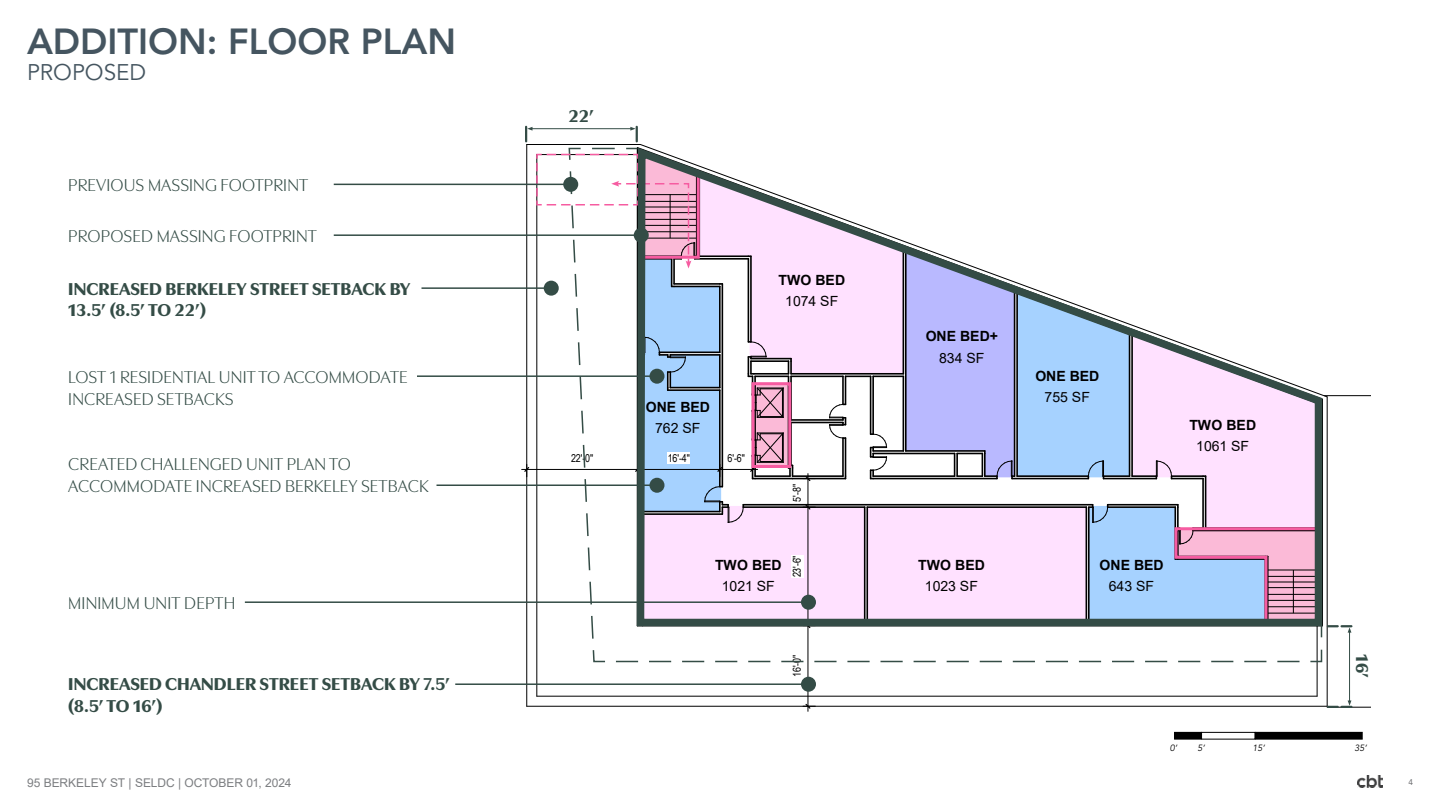
<style>
.page{position:relative;width:1440px;height:810px;background:#fff}
.page>*{position:absolute;margin:0;border:0;box-sizing:border-box;transform-origin:0 0}
.t1{font:800 36px "Avenir LT Std";color:#455560}
.t2{font:22.5px "Avenir LT Std";color:#455560}
.t3{font:18px/21.6px "Utile Display";letter-spacing:.01em;color:#344c46}
.t4{font:900 18px/21.6px "Utile Display";letter-spacing:.005em;color:#344c46}
.t5{font:700 14.02px "Arial";color:#000}
.t6{font:14.02px "Arial";letter-spacing:-.005em;color:#000}
.t7{font:12px "Arial";letter-spacing:-.005em;color:#7c7e81}
.t8{font:10.88px "Arial Narrow";letter-spacing:-.015em;color:#000}
.t9{font:italic 9px "Avenir LT Std";color:#000}
.t10{font:8.25px "Avenir LT Std";color:#6d6e71}
</style>
<div class="page">
<img style="left:1358px;top:776px;width:25px;height:12px">
<hr style="left:527px;top:145px;width:1px;height:561px;background:#000">
<hr style="left:527px;top:706px;width:800px;height:1px;background:#000">
<hr style="left:1327px;top:397px;width:1px;height:309px;background:#000">
<hr style="left:537px;top:155px;width:1px;height:541px;background:#000">
<hr style="left:537px;top:696px;width:780px;height:1px;background:#000">
<hr style="left:1317px;top:626px;width:1px;height:70px;background:#000">
<hr style="left:1327px;top:707px;width:44px;height:1px;background:#000">
<hr style="left:1324px;top:396px;width:47px;height:1px;background:#000">
<hr style="left:522px;top:469px;width:116px;height:1px;background:#000">
<hr style="left:808px;top:626px;width:1px;height:85px;background:#000">
<svg style="left:803px;top:703px;width:12px;height:7px"></svg>
<hr style="left:1349px;top:631px;width:1px;height:71px;background:#344c46">
<svg style="left:1328px;top:700px;width:23px;height:8px"></svg>
<svg style="left:523px;top:127px;width:828px;height:550px"></svg>
<div style="left:1201px;top:732px;width:54px;height:7px;border:1px solid #000"></div>
<div style="left:1175px;top:732px;width:26px;height:7px;background:#000"></div>
<div style="left:1255px;top:732px;width:107px;height:7px;background:#000"></div>
<hr style="left:422px;top:287px;width:129px;height:2px;background:#344c46">
<div style="left:544px;top:281px;width:15px;height:15px;background:#344c46;border-radius:50%"></div>
<hr style="left:455px;top:683px;width:353px;height:2px;background:#344c46">
<div style="left:801px;top:677px;width:15px;height:15px;background:#344c46;border-radius:50%"></div>
<hr style="left:245px;top:601px;width:563px;height:2px;background:#344c46">
<hr style="left:417px;top:375px;width:240px;height:2px;background:#344c46">
<hr style="left:436px;top:484px;width:221px;height:2px;background:#344c46">
<hr style="left:334px;top:184px;width:237px;height:1px;background:#344c46">
<div style="left:563px;top:177px;width:15px;height:15px;background:#344c46;border-radius:50%"></div>
<hr style="left:334px;top:234px;width:307px;height:2px;background:#344c46">
<svg style="left:632px;top:143px;width:694px;height:487px"></svg>
<svg style="left:756px;top:386px;width:31px;height:78px;background:#c693aa"></svg>
<div style="left:752px;top:382px;width:39px;height:86px;border:3px solid #f65ca1"></div>
<h1 class="t1" style="left:27px;top:20px;width:431px">ADDITION: FLOOR PLAN</h1>
<p class="t2" style="left:27px;top:59px;width:121px">PROPOSED</p>
<p class="t3" style="left:68px;top:173px;width:241px">PREVIOUS MASSING FOOTPRINT</p>
<p class="t3" style="left:68px;top:223px;width:250px">PROPOSED MASSING FOOTPRINT</p>
<p class="t4" style="left:68px;top:276px;width:344px">INCREASED BERKELEY STREET SETBACK BY<br>13.5’ (8.5’ TO 22’)</p>
<p class="t3" style="left:68px;top:365px;width:341px">LOST 1 RESIDENTIAL UNIT TO ACCOMMODATE<br>INCREASED SETBACKS</p>
<p class="t3" style="left:68px;top:451px;width:362px">CREATED CHALLENGED UNIT PLAN TO<br>ACCOMMODATE INCREASED BERKELEY SETBACK</p>
<p class="t3" style="left:68px;top:590px;width:169px">MINIMUM UNIT DEPTH</p>
<p class="t4" style="left:68px;top:671px;width:384px">INCREASED CHANDLER STREET SETBACK BY 7.5’ (8.5’ TO 16’)</p>
<p class="t4" style="left:569px;top:103px;width:27px">22’</p>
<p class="t5" style="left:779px;top:270px;width:68px">TWO BED</p>
<p class="t6" style="left:785px;top:292px;width:54px">1074 SF</p>
<p class="t5" style="left:646px;top:397px;width:66px">ONE BED</p>
<p class="t6" style="left:655px;top:419px;width:47px">762 SF</p>
<p class="t8" style="left:571px;top:450px;width:24px">22'-0"</p>
<p class="t8" style="left:668px;top:450px;width:24px">16'-4"</p>
<p class="t8" style="left:728px;top:450px;width:19px">6'-6"</p>
<p class="t8" style="left:789px;top:502px;width:19px;rotate:-90deg">5'-8"</p>
<p class="t5" style="left:715px;top:555px;width:68px">TWO BED</p>
<p class="t6" style="left:722px;top:577px;width:54px">1021 SF</p>
<p class="t8" style="left:789px;top:577px;width:24px;rotate:-90deg">23'-6"</p>
<p class="t8" style="left:789px;top:677px;width:24px;rotate:-90deg">16'-0"</p>
<p class="t5" style="left:926px;top:326px;width:74px">ONE BED+</p>
<p class="t6" style="left:939px;top:348px;width:47px">834 SF</p>
<p class="t5" style="left:1035px;top:366px;width:66px">ONE BED</p>
<p class="t6" style="left:1045px;top:388px;width:47px">755 SF</p>
<p class="t5" style="left:1190px;top:415px;width:68px">TWO BED</p>
<p class="t6" style="left:1196px;top:437px;width:54px">1061 SF</p>
<p class="t5" style="left:918px;top:555px;width:68px">TWO BED</p>
<p class="t6" style="left:925px;top:577px;width:54px">1023 SF</p>
<p class="t5" style="left:1100px;top:555px;width:66px">ONE BED</p>
<p class="t6" style="left:1109px;top:577px;width:47px">643 SF</p>
<p class="t4" style="left:1375px;top:654px;width:25px;rotate:90deg">16’</p>
<p class="t9" style="left:1170px;top:743px;width:9px">0’</p>
<p class="t9" style="left:1198px;top:743px;width:9px">5’</p>
<p class="t9" style="left:1252px;top:743px;width:14px">15’</p>
<p class="t9" style="left:1354px;top:743px;width:14px">35’</p>
<p class="t7" style="left:27px;top:775px;width:266px">95 BERKELEY ST | SELDC | OCTOBER 01, 2024</p>
<p class="t10" style="left:1408px;top:777px;width:6px">4</p>
</div>
